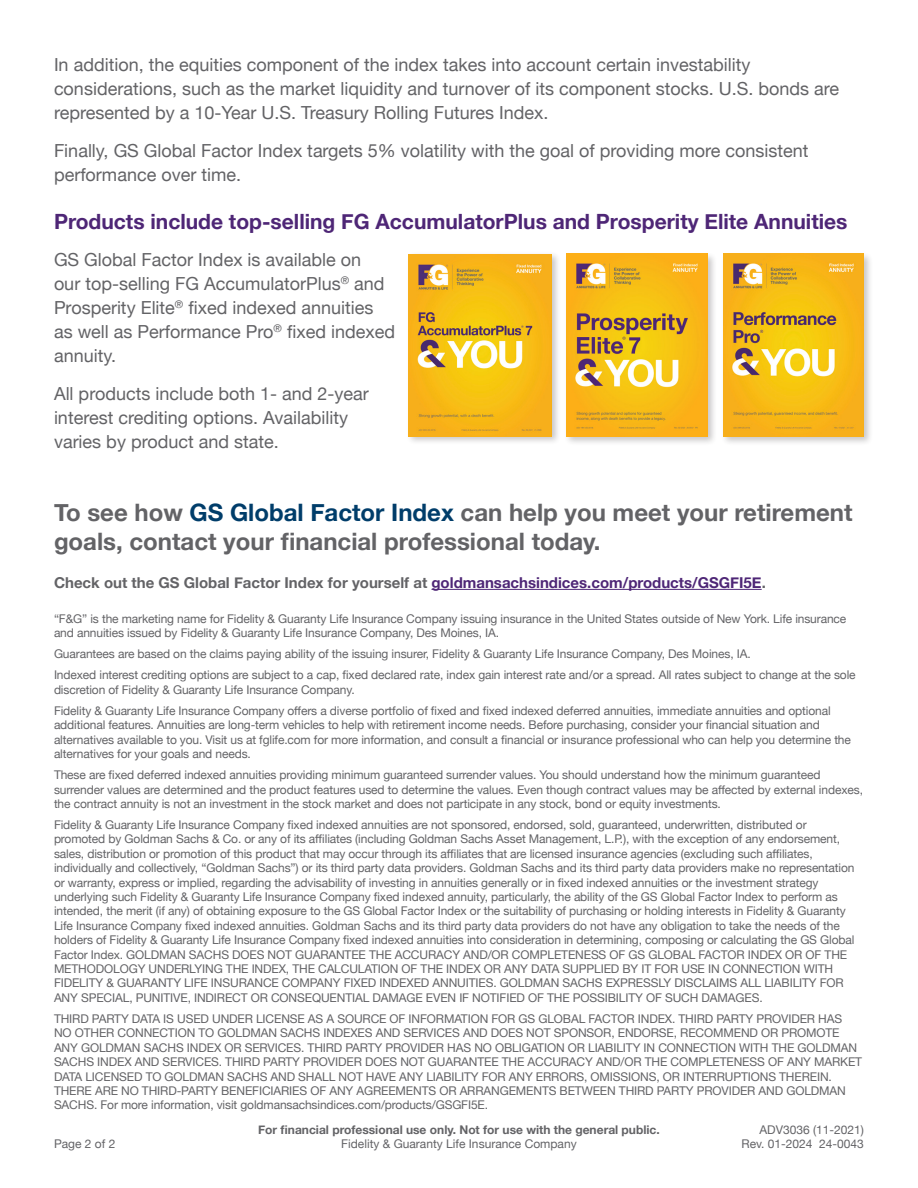
<style>
.page{position:relative;width:918px;height:1188px;background:#fff}
.page>*{position:absolute;margin:0;border:0;box-sizing:border-box;transform-origin:0 0}
.t1{font:700 24px/28.8px "Helvetica Neue";color:#636366}
.t2{font:700 21px "Helvetica Neue";color:#4e2676}
.t3{font:18px/24px "Helvetica Neue";color:#636366}
.t4{font:700 15px "Helvetica Neue";color:#636366}
.t5{font:12px/14.4px "Helvetica Neue";letter-spacing:-.01em;color:#636366}
.t6{font:700 12px "Helvetica Neue";color:#636366}
.s1{color:#003d6a}
.s2{color:#4e2676}
</style>
<div class="page">
<hr style="left:431px;top:589px;width:331px;height:1px;background:#4e2676">
<div style="left:406px;top:251px;width:155px;height:195px;background:#231f20;opacity:.25"></div>
<img style="left:408px;top:254px;width:143px;height:182px">
<div style="left:564px;top:251px;width:153px;height:195px;background:#231f20;opacity:.25"></div>
<img style="left:567px;top:254px;width:141px;height:182px">
<div style="left:721px;top:251px;width:153px;height:195px;background:#231f20;opacity:.25"></div>
<img style="left:723px;top:254px;width:141px;height:182px">
<p class="t3" style="left:54px;top:54px;width:787px">In addition, the equities component of the index takes into account certain investability considerations, such as the market liquidity and turnover of its component stocks. U.S. bonds are represented by a 10-Year U.S. Treasury Rolling Futures Index.</p>
<h3 class="t3" style="left:54px;top:139px;width:756px">Finally, GS Global Factor Index targets 5% volatility with the goal of providing more consistent performance over time.</h3>
<h2 class="t2" style="left:54px;top:205px;width:795px">Products include top-selling FG AccumulatorPlus and Prosperity Elite Annuities</h2>
<h3 class="t3" style="left:54px;top:249px;width:343px">GS Global Factor Index is available on<br>our top-selling FG AccumulatorPlus<sup>®</sup> and Prosperity Elite<sup>®</sup> fixed indexed annuities as well as Performance Pro<sup>®</sup> fixed indexed annuity.</h3>
<h3 class="t3" style="left:54px;top:382px;width:316px">All products include both 1- and 2-year interest crediting options. Availability varies by product and state.</h3>
<h1 class="t1" style="left:54px;top:499px;width:800px">To see how <span class="s1">GS Global Factor Index</span> can help you meet your retirement goals, contact your financial professional today.</h1>
<p class="t4" style="left:54px;top:571px;width:713px">Check out the GS Global Factor Index for yourself at <span class="s2">goldmansachsindices.com/products/GSGFI5E</span>.</p>
<p class="t5" style="left:54px;top:612px;width:794px">“F&amp;G” is the marketing name for Fidelity &amp; Guaranty Life Insurance Company issuing insurance in the United States outside of New York. Life insurance and annuities issued by Fidelity &amp; Guaranty Life Insurance Company, Des Moines, IA.</p>
<p class="t5" style="left:54px;top:644px;width:803px;line-height:21.1px">Guarantees are based on the claims paying ability of the issuing insurer, Fidelity &amp; Guaranty Life Insurance Company, Des Moines, IA.<br>Indexed interest crediting options are subject to a cap, fixed declared rate, index gain interest rate and/or a spread. All rates subject to change at the sole</p>
<p class="t5" style="left:54px;top:679px;width:778px;line-height:21.1px">discretion of Fidelity &amp; Guaranty Life Insurance Company.<br>Fidelity &amp; Guaranty Life Insurance Company offers a diverse portfolio of fixed and fixed indexed deferred annuities, immediate annuities and optional</p>
<p class="t5" style="left:54px;top:718px;width:798px">additional features. Annuities are long-term vehicles to help with retirement income needs. Before purchasing, consider your financial situation and alternatives available to you. Visit us at fglife.com for more information, and consult a financial or insurance professional who can help you determine the alternatives for your goals and needs.</p>
<p class="t5" style="left:54px;top:768px;width:811px">These are fixed deferred indexed annuities providing minimum guaranteed surrender values. You should understand how the minimum guaranteed surrender values are determined and the product features used to determine the values. Even though contract values may be affected by external indexes, the contract annuity is not an investment in the stock market and does not participate in any stock, bond or equity investments.</p>
<p class="t5" style="left:54px;top:818px;width:802px">Fidelity &amp; Guaranty Life Insurance Company fixed indexed annuities are not sponsored, endorsed, sold, guaranteed, underwritten, distributed or promoted by Goldman Sachs &amp; Co. or any of its affiliates (including Goldman Sachs Asset Management, L.P.), with the exception of any endorsement, sales, distribution or promotion of this product that may occur through its affiliates that are licensed insurance agencies (excluding such affiliates, individually and collectively, “Goldman Sachs”) or its third party data providers. Goldman Sachs and its third party data providers make no representation or warranty, express or implied, regarding the advisability of investing in annuities generally or in fixed indexed annuities or the investment strategy underlying such Fidelity &amp; Guaranty Life Insurance Company fixed indexed annuity, particularly, the ability of the GS Global Factor Index to perform as intended, the merit (if any) of obtaining exposure to the GS Global Factor Index or the suitability of purchasing or holding interests in Fidelity &amp; Guaranty Life Insurance Company fixed indexed annuities. Goldman Sachs and its third party data providers do not have any obligation to take the needs of the holders of Fidelity &amp; Guaranty Life Insurance Company fixed indexed annuities into consideration in determining, composing or calculating the GS Global Factor Index. GOLDMAN SACHS DOES NOT GUARANTEE THE ACCURACY AND/OR COMPLETENESS OF GS GLOBAL FACTOR INDEX OR OF THE METHODOLOGY UNDERLYING THE INDEX, THE CALCULATION OF THE INDEX OR ANY DATA SUPPLIED BY IT FOR USE IN CONNECTION WITH FIDELITY &amp; GUARANTY LIFE INSURANCE COMPANY FIXED INDEXED ANNUITIES. GOLDMAN SACHS EXPRESSLY DISCLAIMS ALL LIABILITY FOR ANY SPECIAL, PUNITIVE, INDIRECT OR CONSEQUENTIAL DAMAGE EVEN IF NOTIFIED OF THE POSSIBILITY OF SUCH DAMAGES.</p>
<p class="t5" style="left:54px;top:1012px;width:810px">THIRD PARTY DATA IS USED UNDER LICENSE AS A SOURCE OF INFORMATION FOR GS GLOBAL FACTOR INDEX. THIRD PARTY PROVIDER HAS NO OTHER CONNECTION TO GOLDMAN SACHS INDEXES AND SERVICES AND DOES NOT SPONSOR, ENDORSE, RECOMMEND OR PROMOTE ANY GOLDMAN SACHS INDEX OR SERVICES. THIRD PARTY PROVIDER HAS NO OBLIGATION OR LIABILITY IN CONNECTION WITH THE GOLDMAN SACHS INDEX AND SERVICES. THIRD PARTY PROVIDER DOES NOT GUARANTEE THE ACCURACY AND/OR THE COMPLETENESS OF ANY MARKET DATA LICENSED TO GOLDMAN SACHS AND SHALL NOT HAVE ANY LIABILITY FOR ANY ERRORS, OMISSIONS, OR INTERRUPTIONS THEREIN.<br>THERE ARE NO THIRD-PARTY BENEFICIARIES OF ANY AGREEMENTS OR ARRANGEMENTS BETWEEN THIRD PARTY PROVIDER AND GOLDMAN SACHS. For more information, visit goldmansachsindices.com/products/GSGFI5E.</p>
<p class="t6" style="left:258px;top:1121px;width:403px">For financial professional use only. Not for use with the general public.</p>
<p class="t5" style="left:760px;top:1123px;width:106px">ADV3036 (11-2021)</p>
<p class="t5" style="left:54px;top:1138px;width:63px">Page 2 of 2</p>
<p class="t5" style="left:341px;top:1138px;width:237px">Fidelity &amp; Guaranty Life Insurance Company</p>
<p class="t5" style="left:741px;top:1138px;width:124px">Rev. 01-2024 24-0043</p>
</div>
